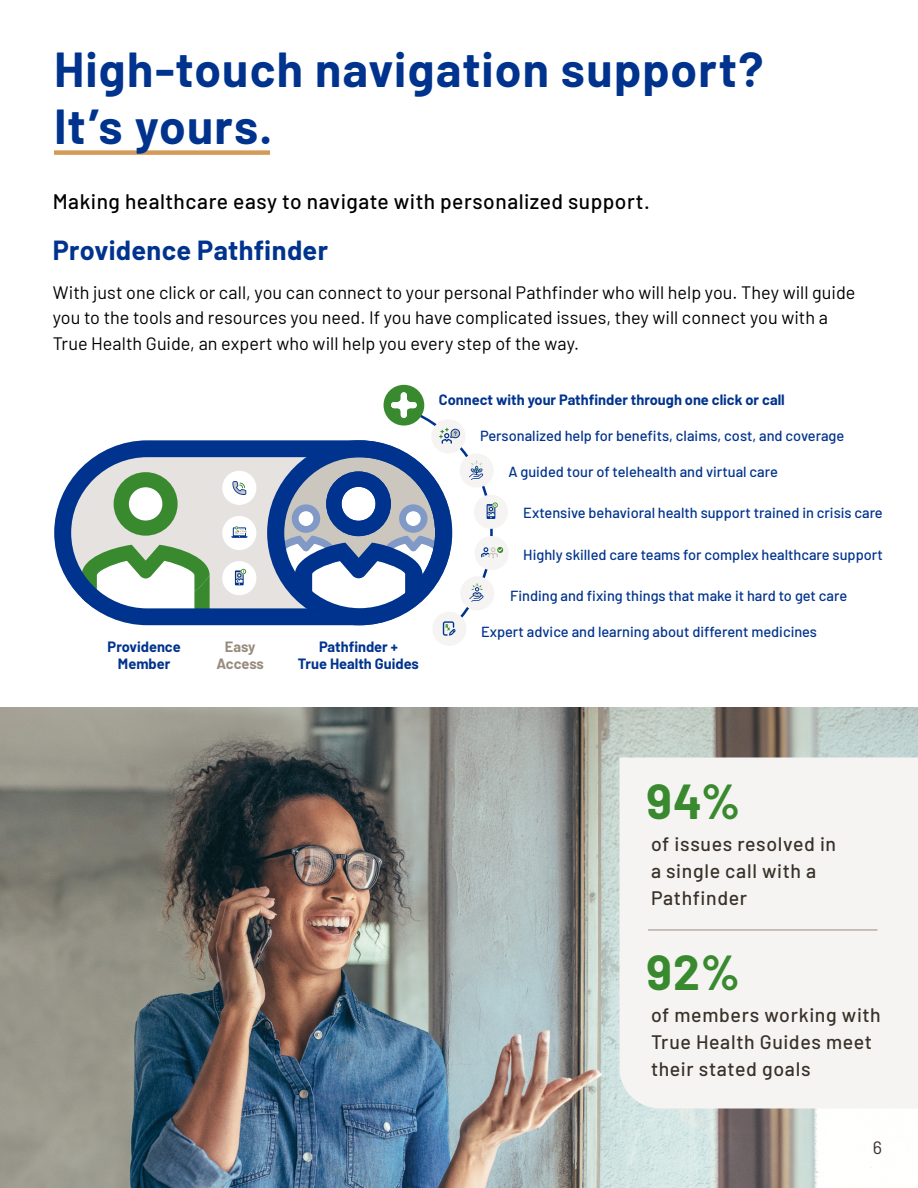
<style>
.page{position:relative;width:918px;height:1188px;background:#fff}
.page>*{position:absolute;margin:0;border:0;box-sizing:border-box;transform-origin:0 0}
.t1{font:700 48px/57px "Barlow";letter-spacing:.025em;color:#00338e}
.t2{font:700 48px "Barlow";color:#39892f}
.t3{font:700 27px "Barlow";letter-spacing:.015em;color:#00338e}
.t4{font:500 21px "Barlow";letter-spacing:.02em;color:#000}
.t5{font:500 19.5px/27px "Barlow";letter-spacing:.03em;color:#393129}
.t6{font:18px/25.5px "Barlow";color:#000}
.t7{font:18px "Barlow";color:#393129}
.t8{font:500 14.55px "Barlow";color:#00338e}
.t9{font:700 14.55px/17.5px "Barlow";color:#00338e;text-align:center}
.t10{font:700 14.55px/17.5px "Barlow";letter-spacing:-.005em;color:#988c7e;text-align:center}
</style>
<div class="page">
<div style="left:54px;top:150px;width:216px;height:5px;background:#d59a59"></div>
<img style="left:0;top:707px;width:918px;height:481px">
<svg style="left:54px;top:440px;width:213px;height:185px"></svg>
<div style="left:222px;top:471px;width:34px;height:34px;background:#fff;border-radius:50%"></div>
<svg style="left:232px;top:481px;width:14px;height:14px"></svg>
<div style="left:222px;top:516px;width:34px;height:34px;background:#fff;border-radius:50%"></div>
<svg style="left:231px;top:526px;width:17px;height:12px"></svg>
<div style="left:222px;top:561px;width:34px;height:34px;background:#fff;border-radius:50%"></div>
<svg style="left:235px;top:569px;width:11px;height:16px"></svg>
<div style="left:475px;top:536px;width:34px;height:34px;background:#f5f4f2;border-radius:50%"></div>
<div style="left:474px;top:495px;width:34px;height:34px;background:#f5f4f2;border-radius:50%"></div>
<div style="left:432px;top:612px;width:34px;height:34px;background:#f5f4f2;border-radius:50%"></div>
<svg style="left:267px;top:385px;width:236px;height:251px"></svg>
<div style="left:620px;top:758px;width:298px;height:350px;background:#f5f4f2"></div>
<hr style="left:648px;top:930px;width:230px;height:1px;background:#988c7e">
<h1 class="t1" style="left:54px;top:37px;width:711px">High-touch navigation support?<br>It’s yours.</h1>
<h3 class="t4" style="left:53px;top:186px;width:599px">Making healthcare easy to navigate with personalized support.</h3>
<h2 class="t3" style="left:53px;top:230px;width:277px">Providence Pathfinder</h2>
<p class="t6" style="left:53px;top:278px;width:804px">With just one click or call, you can connect to your personal Pathfinder who will help you. They will guide you to the tools and resources you need. If you have complicated issues, they will connect you with a<br>True Health Guide, an expert who will help you every step of the way.</p>
<p class="t9" style="left:439px;top:390px;width:347px">Connect with your Pathfinder through one click or call</p>
<p class="t8" style="left:480px;top:426px;width:366px">Personalized help for benefits, claims, cost, and coverage</p>
<p class="t8" style="left:508px;top:461px;width:271px">A guided tour of telehealth and virtual care</p>
<p class="t8" style="left:523px;top:502px;width:361px">Extensive behavioral health support trained in crisis care</p>
<p class="t8" style="left:523px;top:544px;width:361px">Highly skilled care teams for complex healthcare support</p>
<p class="t9" style="left:108px;top:636px;width:75px">Providence<br>Member</p>
<p class="t9" style="left:298px;top:636px;width:122px">Pathfinder +<br>True Health Guides</p>
<p class="t10" style="left:216px;top:636px;width:49px">Easy<br>Access</p>
<p class="t8" style="left:510px;top:585px;width:339px">Finding and fixing things that make it hard to get care</p>
<p class="t8" style="left:481px;top:621px;width:338px">Expert advice and learning about different medicines</p>
<h1 class="t2" style="left:646px;top:766px;width:95px">94%</h1>
<h3 class="t5" style="left:651px;top:829px;width:187px">of issues resolved in a single call with a<br>Pathfinder</h3>
<h1 class="t2" style="left:646px;top:937px;width:95px">92%</h1>
<h3 class="t5" style="left:651px;top:1000px;width:231px">of members working with<br>True Health Guides meet their stated goals</h3>
<p class="t7" style="left:873px;top:1134px;width:11px">6</p>
</div>
